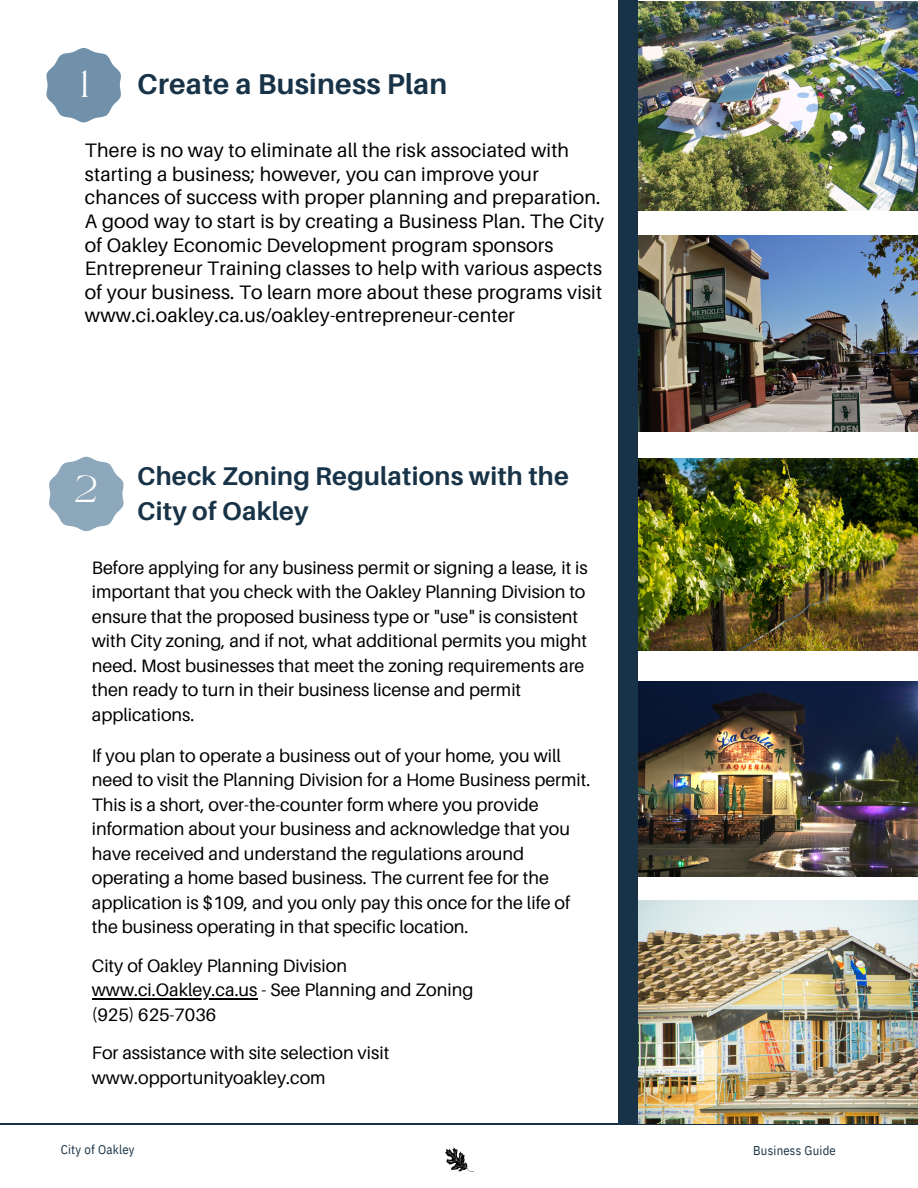
<style>
.page{position:relative;width:918px;height:1188px;background:#fff}
.page>*{position:absolute;margin:0;border:0;box-sizing:border-box;transform-origin:0 0}
.t1{font:700 28.65px "Aileron";letter-spacing:.01em;color:#183347}
.t2{font:26.1px "TANAEGEAN";color:#fff}
.t3{font:700 25.65px/34.8px "Aileron";letter-spacing:.01em;color:#183347}
.t4{font:19.5px/23.7px "Aileron";letter-spacing:.01em;color:#000}
.t5{font:18px/24.5px "Aileron";color:#000}
.t6{font:12.75px "IBM Plex Sans Cond";letter-spacing:.02em;color:#183347}
</style>
<div class="page">
<svg style="left:49px;top:457px;width:75px;height:74px"></svg>
<svg style="left:46px;top:48px;width:75px;height:74px"></svg>
<hr style="left:92px;top:998px;width:166px;height:2px;background:#000">
<hr style="left:0;top:1124px;width:918px;height:1px;background:#183347">
<img style="left:638px;top:235px;width:280px;height:197px">
<img style="left:638px;top:1px;width:280px;height:209px">
<img style="left:638px;top:458px;width:280px;height:193px">
<img style="left:638px;top:681px;width:280px;height:196px">
<img style="left:638px;top:901px;width:280px;height:223px">
<div style="left:618px;top:0;width:20px;height:1124px;background:#183347"></div>
<img style="left:445px;top:1148px;width:25px;height:23px">
<h2 class="t2" style="left:81px;top:69px;width:10px">1</h2>
<h1 class="t1" style="left:137px;top:67px;width:312px">Create a Business Plan</h1>
<p class="t4" style="left:85px;top:138px;width:521px">There is no way to eliminate all the risk associated with starting a business; however, you can improve your chances of success with proper planning and preparation.<br>A good way to start is by creating a Business Plan. The City of Oakley Economic Development program sponsors Entrepreneur Training classes to help with various aspects of your business. To learn more about these programs visit www.ci.oakley.ca.us/oakley-entrepreneur-center</p>
<h2 class="t2" style="left:75px;top:474px;width:23px">2</h2>
<h3 class="t3" style="left:137px;top:458px;width:433px">Check Zoning Regulations with the<br>City of Oakley</h3>
<p class="t5" style="left:92px;top:555px;width:497px">Before applying for any business permit or signing a lease, it is important that you check with the Oakley Planning Division to ensure that the proposed business type or "use" is consistent with City zoning, and if not, what additional permits you might need. Most businesses that meet the zoning requirements are then ready to turn in their business license and permit applications.</p>
<p class="t5" style="left:92px;top:743px;width:500px">If you plan to operate a business out of your home, you will need to visit the Planning Division for a Home Business permit.<br>This is a short, over-the-counter form where you provide information about your business and acknowledge that you have received and understand the regulations around operating a home based business. The current fee for the application is $109, and you only pay this once for the life of the business operating in that specific location.</p>
<p class="t5" style="left:92px;top:953px;width:383px">City of Oakley Planning Division www.ci.Oakley.ca.us - See Planning and Zoning (925) 625-7036</p>
<p class="t5" style="left:92px;top:1040px;width:299px">For assistance with site selection visit www.opportunityoakley.com</p>
<p class="t6" style="left:61px;top:1141px;width:76px">City of Oakley</p>
<p class="t6" style="left:753px;top:1142px;width:84px">Business Guide</p>
</div>
